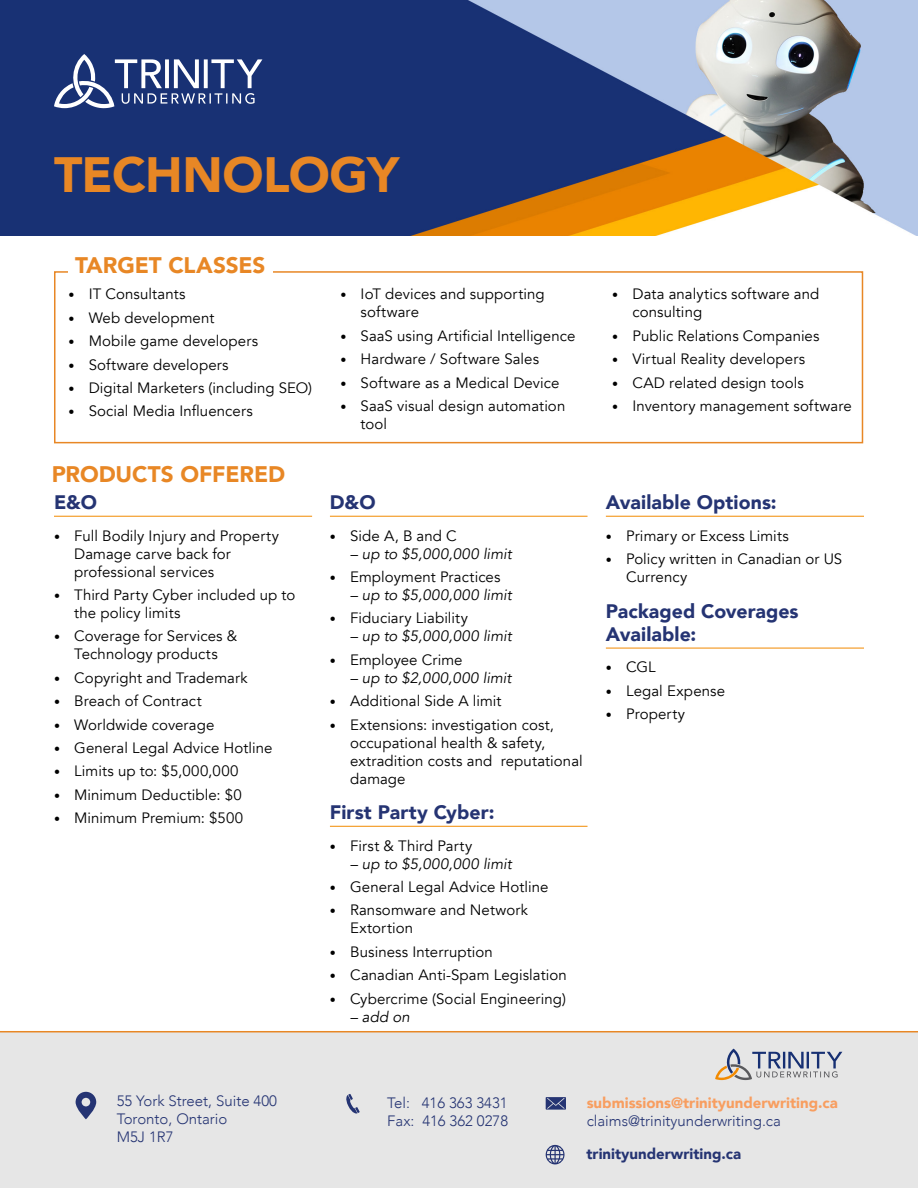
<style>
.page{position:relative;width:918px;height:1188px;background:#fff}
.page>*{position:absolute;margin:0;border:0;box-sizing:border-box;transform-origin:0 0}
.t1{font:900 49.5px "Avenir";letter-spacing:-.015em;color:#e88725}
.Heading_Section{font:900 22.5px "Avenir";letter-spacing:-.005em;color:#e88725}
.Heading{font:900 19.5px/23.4px "Avenir";letter-spacing:.005em;color:#253473}
.t2{font:15px/18px "Avenir";letter-spacing:.005em;color:#000}
.t3{font:italic 15px "Avenir";letter-spacing:.01em;color:#000}
.t4{font:300 15px "Avenir";color:#253473}
.t5{font:900 15px "Avenir";color:#f89e60}
.t6{font:900 15px "Avenir";color:#253473}
.s1{font-weight:300;font-size:12px}
</style>
<div class="page">
<img style="left:0;top:0;width:918px;height:236px">
<div style="left:0;top:1032px;width:918px;height:156px;background:#e6e6e6"></div>
<hr style="left:0;top:1031px;width:918px;height:1px;background:#e88725">
<div style="left:54px;top:271px;width:809px;height:172px;border:2px solid #e88725"></div>
<div style="left:68px;top:244px;width:205px;height:29px;background:#fff"></div>
<hr style="left:54px;top:516px;width:258px;height:1px;background:#f28a00">
<hr style="left:330px;top:516px;width:258px;height:1px;background:#f28a00">
<hr style="left:330px;top:826px;width:258px;height:1px;background:#f28a00">
<hr style="left:606px;top:516px;width:258px;height:1px;background:#f28a00">
<hr style="left:606px;top:648px;width:258px;height:1px;background:#f28a00">
<svg style="left:76px;top:1092px;width:20px;height:27px"></svg>
<svg style="left:346px;top:1094px;width:14px;height:20px"></svg>
<svg style="left:546px;top:1097px;width:20px;height:13px"></svg>
<svg style="left:546px;top:1145px;width:19px;height:19px"></svg>
<svg style="left:715px;top:1049px;width:127px;height:31px"></svg>
<svg style="left:54px;top:54px;width:208px;height:54px"></svg>
<p class="t1" style="left:54px;top:132px;width:347px">TECHNOLOGY</p>
<p class="Heading_Section" style="left:75px;top:246px;width:192px">TARGET CLASSES</p>
<p class="t2" style="left:68px;top:285px;width:119px"><span class="s1">•</span> IT Consultants</p>
<p class="t2" style="left:68px;top:309px;width:147px"><span class="s1">•</span> Web development</p>
<p class="t2" style="left:68px;top:332px;width:191px"><span class="s1">•</span> Mobile game developers</p>
<p class="t2" style="left:68px;top:356px;width:162px"><span class="s1">•</span> Software developers</p>
<p class="t2" style="left:68px;top:379px;width:245px"><span class="s1">•</span> Digital Marketers (including SEO)</p>
<p class="t2" style="left:68px;top:402px;width:186px"><span class="s1">•</span> Social Media Influencers</p>
<p class="Heading_Section" style="left:52px;top:455px;width:235px">PRODUCTS OFFERED</p>
<p class="Heading" style="left:54px;top:490px;width:45px">E&amp;O</p>
<p class="t2" style="left:74px;top:527px;width:206px;text-indent:-20px"><span class="s1">•</span> Full Bodily Injury and Property<br>Damage carve back for professional services</p>
<p class="t2" style="left:74px;top:586px;width:223px;text-indent:-20px"><span class="s1">•</span> Third Party Cyber included up to the policy limits</p>
<p class="t2" style="left:54px;top:628px;width:185px;text-align:center"><span class="s1">•</span> Coverage for Services &amp;<br>Technology products</p>
<p class="t2" style="left:54px;top:669px;width:195px"><span class="s1">•</span> Copyright and Trademark</p>
<p class="t2" style="left:54px;top:692px;width:149px"><span class="s1">•</span> Breach of Contract</p>
<p class="t2" style="left:54px;top:716px;width:162px"><span class="s1">•</span> Worldwide coverage</p>
<p class="t2" style="left:54px;top:739px;width:220px"><span class="s1">•</span> General Legal Advice Hotline</p>
<p class="t2" style="left:54px;top:763px;width:186px"><span class="s1">•</span> Limits up to: $5,000,000</p>
<p class="t2" style="left:54px;top:786px;width:189px"><span class="s1">•</span> Minimum Deductible: $0</p>
<p class="t2" style="left:54px;top:809px;width:191px"><span class="s1">•</span> Minimum Premium: $500</p>
<p class="t2" style="left:361px;top:285px;width:186px;text-indent:-20px"><span class="s1">•</span> IoT devices and supporting software</p>
<p class="t2" style="left:340px;top:327px;width:237px"><span class="s1">•</span> SaaS using Artificial Intelligence</p>
<p class="t2" style="left:340px;top:350px;width:200px"><span class="s1">•</span> Hardware / Software Sales</p>
<p class="t2" style="left:340px;top:374px;width:221px"><span class="s1">•</span> Software as a Medical Device</p>
<p class="t2" style="left:361px;top:397px;width:206px;text-indent:-20px"><span class="s1">•</span> SaaS visual design automation tool</p>
<h3 class="Heading" style="left:330px;top:490px;width:47px">D&amp;O</h3>
<p class="t2" style="left:330px;top:527px;width:128px"><span class="s1">•</span> Side A, B and C</p>
<p class="t3" style="left:350px;top:544px;width:163px">– up to $5,000,000 limit</p>
<p class="t2" style="left:330px;top:568px;width:172px"><span class="s1">•</span> Employment Practices</p>
<p class="t3" style="left:350px;top:586px;width:163px">– up to $5,000,000 limit</p>
<p class="t2" style="left:330px;top:610px;width:140px"><span class="s1">•</span> Fiduciary Liability</p>
<p class="t3" style="left:350px;top:627px;width:163px">– up to $5,000,000 limit</p>
<p class="t2" style="left:330px;top:651px;width:134px"><span class="s1">•</span> Employee Crime</p>
<p class="t3" style="left:350px;top:669px;width:163px">– up to $2,000,000 limit</p>
<p class="t2" style="left:330px;top:692px;width:173px"><span class="s1">•</span> Additional Side A limit</p>
<p class="t2" style="left:350px;top:716px;width:234px;text-indent:-20px"><span class="s1">•</span> Extensions: investigation cost, occupational health &amp; safety, extradition costs and reputational damage</p>
<h3 class="Heading" style="left:330px;top:800px;width:166px">First Party Cyber:</h3>
<p class="t2" style="left:330px;top:837px;width:144px"><span class="s1">•</span> First &amp; Third Party</p>
<p class="t3" style="left:350px;top:855px;width:163px">– up to $5,000,000 limit</p>
<p class="t2" style="left:330px;top:878px;width:220px"><span class="s1">•</span> General Legal Advice Hotline</p>
<p class="t2" style="left:350px;top:902px;width:179px;text-indent:-20px"><span class="s1">•</span> Ransomware and Network<br>Extortion</p>
<p class="t2" style="left:330px;top:943px;width:164px"><span class="s1">•</span> Business Interruption</p>
<p class="t2" style="left:330px;top:966px;width:238px"><span class="s1">•</span> Canadian Anti-Spam Legislation</p>
<p class="t2" style="left:330px;top:990px;width:238px"><span class="s1">•</span> Cybercrime (Social Engineering)</p>
<p class="t3" style="left:350px;top:1008px;width:61px">– add on</p>
<p class="t2" style="left:633px;top:285px;width:188px;text-indent:-20px"><span class="s1">•</span> Data analytics software and consulting</p>
<p class="t2" style="left:612px;top:327px;width:209px"><span class="s1">•</span> Public Relations Companies</p>
<p class="t2" style="left:612px;top:350px;width:194px"><span class="s1">•</span> Virtual Reality developers</p>
<p class="t2" style="left:612px;top:374px;width:193px"><span class="s1">•</span> CAD related design tools</p>
<p class="t2" style="left:612px;top:397px;width:241px"><span class="s1">•</span> Inventory management software</p>
<h3 class="Heading" style="left:606px;top:490px;width:172px">Available Options:</h3>
<p class="t2" style="left:606px;top:527px;width:184px"><span class="s1">•</span> Primary or Excess Limits</p>
<p class="t2" style="left:626px;top:550px;width:218px;text-indent:-20px"><span class="s1">•</span> Policy written in Canadian or US<br>Currency</p>
<h3 class="Heading" style="left:606px;top:599px;width:194px">Packaged Coverages<br>Available:</h3>
<p class="t2" style="left:606px;top:659px;width:51px"><span class="s1">•</span> CGL</p>
<p class="t2" style="left:606px;top:682px;width:121px"><span class="s1">•</span> Legal Expense</p>
<p class="t2" style="left:606px;top:705px;width:81px"><span class="s1">•</span> Property</p>
<p class="t4" style="left:117px;top:1092px;width:162px">55 York Street, Suite 400</p>
<p class="t4" style="left:117px;top:1110px;width:112px">Toronto, Ontario</p>
<p class="t4" style="left:117px;top:1128px;width:58px">M5J 1R7</p>
<p class="t4" style="left:387px;top:1094px;width:122px">Tel: 416 363 3431</p>
<p class="t4" style="left:387px;top:1112px;width:122px">Fax: 416 362 0278</p>
<p class="t5" style="left:587px;top:1090px;width:253px">submissions@trinityunderwriting.ca</p>
<p class="t4" style="left:587px;top:1112px;width:196px">claims@trinityunderwriting.ca</p>
<p class="t6" style="left:586px;top:1141px;width:156px">trinityunderwriting.ca</p>
</div>
